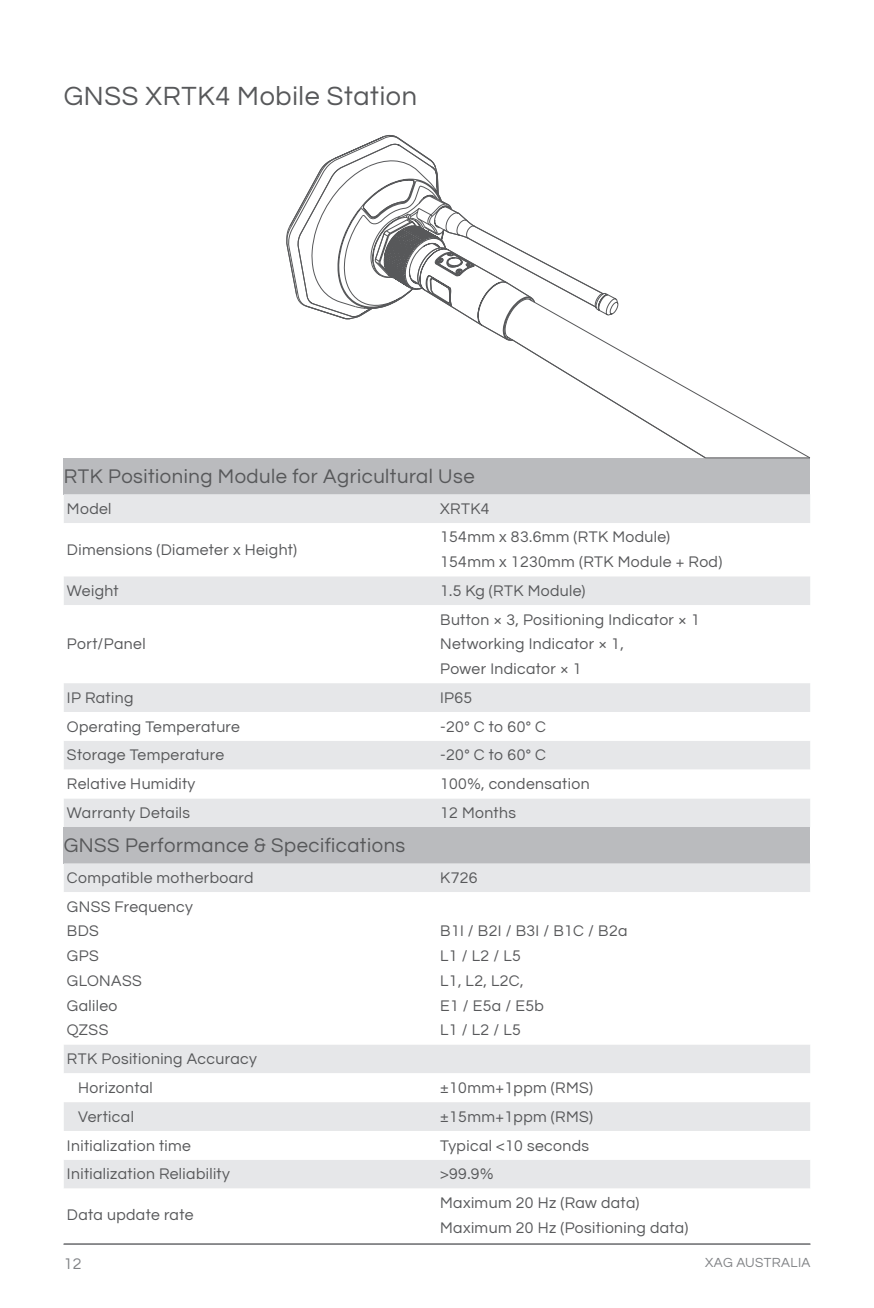
<style>
.page{position:relative;width:874px;height:1308px;background:#fff}
.page>*{position:absolute;margin:0;border:0;box-sizing:border-box;transform-origin:0 0}
.t1{font:27px "Questrial";letter-spacing:.025em;color:#57585a}
.正文{font:20.25px "Questrial";letter-spacing:.025em;color:#57585a}
.正文-2{font:15.75px/24.8px "Questrial";letter-spacing:.025em;color:#57585a}
.t2{font:15.75px "Questrial";color:#808285}
.t3{font:13.5px "Questrial";letter-spacing:.025em;color:#808285}
</style>
<div class="page">
<hr style="left:64px;top:1243px;width:746px;height:1px;background:#6c6d70">
<div style="left:64px;top:458px;width:746px;height:36px;background:#babbbe"></div>
<div style="left:64px;top:494px;width:746px;height:333px;background:#e6e7e9"></div>
<svg style="left:64px;top:523px;width:746px;height:275px"></svg>
<div style="left:64px;top:827px;width:746px;height:36px;background:#babbbe"></div>
<div style="left:64px;top:863px;width:746px;height:29px;background:#e6e7e9"></div>
<svg style="left:64px;top:1045px;width:746px;height:143px;fill:#e6e7e9"></svg>
<svg style="left:289px;top:135px;width:521px;height:323px"></svg>
<p class="t1" style="left:64px;top:78px;width:355px">GNSS XRTK4 Mobile Station</p>
<p class="正文" style="left:64px;top:462px;width:412px">RTK Positioning Module for Agricultural Use</p>
<p class="正文-2" style="left:67px;top:497px;width:46px">Model</p>
<p class="正文-2" style="left:440px;top:497px;width:51px">XRTK4</p>
<p class="正文-2" style="left:67px;top:538px;width:231px">Dimensions (Diameter x Height)</p>
<p class="正文-2" style="left:440px;top:525px;width:231px">154mm x 83.6mm (RTK Module)</p>
<p class="正文-2" style="left:440px;top:550px;width:284px">154mm x 1230mm (RTK Module + Rod)</p>
<p class="正文-2" style="left:67px;top:579px;width:53px">Weight</p>
<p class="正文-2" style="left:440px;top:579px;width:147px">1.5 Kg (RTK Module)</p>
<p class="正文-2" style="left:67px;top:632px;width:80px">Port/Panel</p>
<p class="正文-2" style="left:440px;top:607px;width:261px">Button × 3, Positioning Indicator × 1<br>Networking Indicator × 1,<br>Power Indicator × 1</p>
<p class="正文-2" style="left:67px;top:685px;width:68px">IP Rating</p>
<p class="正文-2" style="left:440px;top:685px;width:34px">IP65</p>
<p class="正文-2" style="left:67px;top:714px;width:175px">Operating Temperature</p>
<p class="正文-2" style="left:440px;top:714px;width:107px">-20° C to 60° C</p>
<p class="正文-2" style="left:67px;top:743px;width:159px">Storage Temperature</p>
<p class="正文-2" style="left:440px;top:743px;width:107px">-20° C to 60° C</p>
<p class="正文-2" style="left:67px;top:772px;width:130px">Relative Humidity</p>
<p class="正文-2" style="left:440px;top:772px;width:151px">100%, condensation</p>
<p class="正文-2" style="left:67px;top:801px;width:125px">Warranty Details</p>
<p class="正文-2" style="left:440px;top:801px;width:77px">12 Months</p>
<p class="正文" style="left:64px;top:831px;width:343px">GNSS Performance &amp; Specifications</p>
<p class="正文-2" style="left:67px;top:866px;width:188px">Compatible motherboard</p>
<p class="正文-2" style="left:440px;top:866px;width:39px">K726</p>
<p class="正文-2" style="left:67px;top:894px;width:127px">GNSS Frequency</p>
<p class="正文-2" style="left:67px;top:919px;width:33px">BDS<br>GPS</p>
<p class="正文-2" style="left:67px;top:969px;width:76px">GLONASS</p>
<p class="正文-2" style="left:67px;top:993px;width:52px">Galileo</p>
<p class="正文-2" style="left:67px;top:1018px;width:43px">QZSS</p>
<p class="正文-2" style="left:440px;top:919px;width:189px">B1I / B2I / B3I / B1C / B2a</p>
<p class="正文-2" style="left:440px;top:944px;width:105px">L1 / L2 / L5<br>L1, L2, L2C,<br>E1 / E5a / E5b<br>L1 / L2 / L5</p>
<p class="正文-2" style="left:67px;top:1047px;width:192px">RTK Positioning Accuracy</p>
<p class="正文-2" style="left:78px;top:1075px;width:76px">Horizontal</p>
<p class="正文-2" style="left:440px;top:1075px;width:154px">±10mm+1ppm (RMS)</p>
<p class="正文-2" style="left:78px;top:1104px;width:57px">Vertical</p>
<p class="正文-2" style="left:440px;top:1104px;width:154px">±15mm+1ppm (RMS)</p>
<p class="正文-2" style="left:67px;top:1133px;width:126px">Initialization time</p>
<p class="正文-2" style="left:440px;top:1133px;width:150px">Typical &lt;10 seconds</p>
<p class="正文-2" style="left:67px;top:1162px;width:164px">Initialization Reliability</p>
<p class="正文-2" style="left:440px;top:1162px;width:55px">&gt;99.9%</p>
<p class="正文-2" style="left:67px;top:1203px;width:128px">Data update rate</p>
<p class="正文-2" style="left:440px;top:1191px;width:250px">Maximum 20 Hz (Raw data)<br>Maximum 20 Hz (Positioning data)</p>
<p class="t2" style="left:64px;top:1252px;width:19px">12</p>
<p class="t3" style="left:705px;top:1253px;width:107px">XAG AUSTRALIA</p>
</div>
